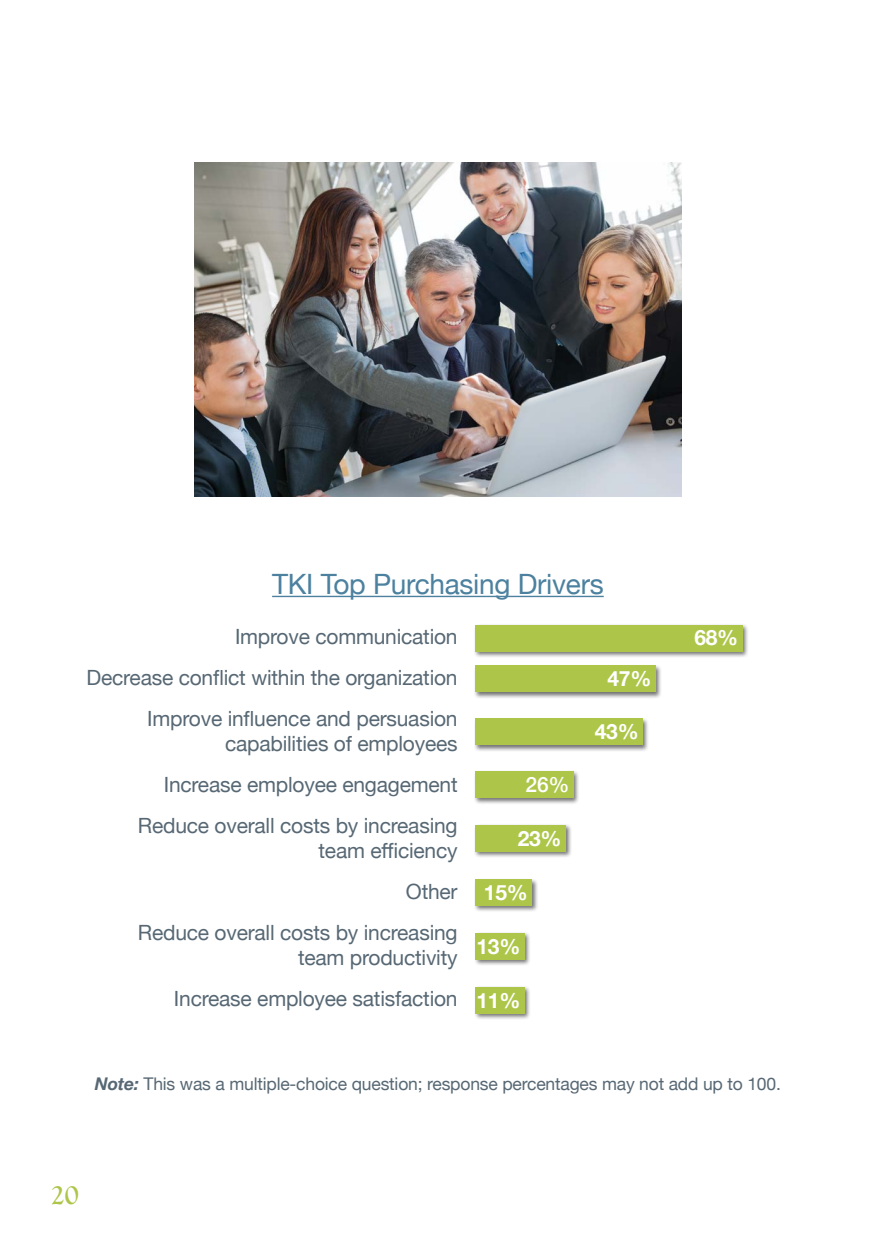
<style>
.page{position:relative;width:882px;height:1260px;background:#fff}
.page>*{position:absolute;margin:0;border:0;box-sizing:border-box;transform-origin:0 0}
.t1{font:28px "Helvetica Neue";letter-spacing:-.01em;color:#4c819f}
.t2{font:700 28px "Goudy Old Style T";color:#adc64a}
.t3{font:21px/40.9px "Helvetica Neue";letter-spacing:-.01em;color:#576874;text-align:right}
.t4{font:700 21px "Helvetica Neue";letter-spacing:-.01em;color:#fff}
.t5{font:500 21px "Helvetica Neue";color:#fff}
.t6{font:17.5px "Helvetica Neue";letter-spacing:-.01em;color:#576874}
.s1{font-weight:700;font-style:italic}
</style>
<div class="page">
<img style="left:195px;top:162px;width:486px;height:335px">
<div style="left:474px;top:623px;width:275px;height:35px;background:#000;opacity:.55"></div>
<div style="left:475px;top:625px;width:267px;height:26px;background:#adc64a"></div>
<div style="left:474px;top:664px;width:188px;height:35px;background:#000;opacity:.55"></div>
<div style="left:475px;top:666px;width:180px;height:26px;background:#adc64a"></div>
<div style="left:474px;top:717px;width:175px;height:34px;background:#000;opacity:.55"></div>
<div style="left:475px;top:718px;width:168px;height:27px;background:#adc64a"></div>
<div style="left:474px;top:770px;width:106px;height:35px;background:#000;opacity:.55"></div>
<div style="left:475px;top:772px;width:98px;height:26px;background:#adc64a"></div>
<div style="left:474px;top:824px;width:98px;height:34px;background:#000;opacity:.55"></div>
<div style="left:475px;top:825px;width:90px;height:27px;background:#adc64a"></div>
<div style="left:474px;top:878px;width:65px;height:34px;background:#000;opacity:.55"></div>
<div style="left:475px;top:879px;width:57px;height:27px;background:#adc64a"></div>
<div style="left:474px;top:931px;width:57px;height:35px;background:#000;opacity:.55"></div>
<div style="left:475px;top:933px;width:49px;height:26px;background:#adc64a"></div>
<div style="left:474px;top:986px;width:57px;height:34px;background:#000;opacity:.55"></div>
<div style="left:475px;top:987px;width:49px;height:27px;background:#adc64a"></div>
<hr style="left:272px;top:596px;width:332px;height:1px;background:#4c819f">
<h1 class="t1" style="left:272px;top:563px;width:333px">TKI Top Purchasing Drivers</h1>
<p class="t3" style="left:87px;top:617px;width:373px">Improve communication<br>Decrease conflict within the organization<br>Improve influence and persuasion</p>
<p class="t3" style="left:138px;top:724px;width:321px">capabilities of employees<br>Increase employee engagement<br>Reduce overall costs by increasing</p>
<p class="t3" style="left:138px;top:831px;width:321px">team efficiency<br>Other<br>Reduce overall costs by increasing</p>
<p class="t3" style="left:174px;top:938px;width:285px">team productivity<br>Increase employee satisfaction</p>
<p class="t5" style="left:526px;top:768px;width:45px">26%</p>
<p class="t4" style="left:518px;top:822px;width:45px">23%</p>
<p class="t4" style="left:484px;top:876px;width:45px">15%</p>
<p class="t4" style="left:476px;top:930px;width:45px">13%</p>
<p class="t4" style="left:476px;top:984px;width:45px">11%</p>
<p class="t4" style="left:607px;top:662px;width:45px">47%</p>
<p class="t4" style="left:595px;top:715px;width:45px">43%</p>
<p class="t4" style="left:694px;top:621px;width:45px">68%</p>
<p class="t6" style="left:95px;top:1071px;width:687px"><span class="s1">Note:</span> This was a multiple-choice question; response percentages may not add up to 100.</p>
<h1 class="t2" style="left:51px;top:1179px;width:29px">20</h1>
</div>
